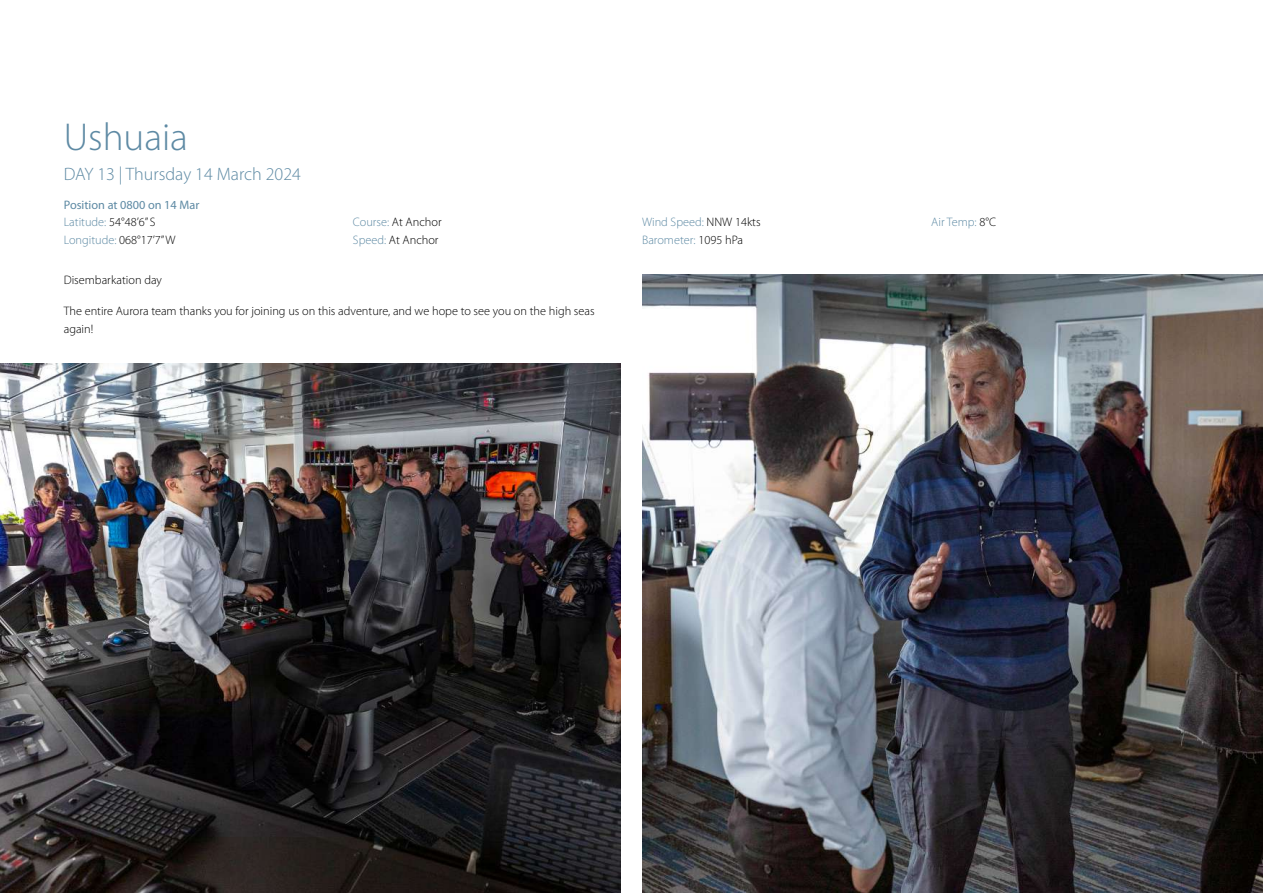
<style>
.page{position:relative;width:1263px;height:893px;background:#fff}
.page>*{position:absolute;margin:0;border:0;box-sizing:border-box;transform-origin:0 0}
.t1{font:300 39px "Myriad Pro";color:#5e8aa4}
.t2{font:300 18px "Myriad Pro";color:#5e8aa4}
.t3{font:300 12.3px/18px "Myriad Pro";color:#000}
.t4{font:12.3px/18px "Myriad Pro";color:#5e8aa4}
.t5{font:300 12.3px/18px "Myriad Pro";color:#5e8aa4}
.s1{font-weight:300}
.s2{font-weight:300;color:#000}
.s3{color:#5e8aa4}
.s4{color:#000}
</style>
<div class="page">
<img style="left:642px;top:275px;width:621px;height:618px">
<img style="left:0;top:364px;width:621px;height:529px">
<h1 class="t1" style="left:64px;top:115px;width:126px">Ushuaia</h1>
<h2 class="t2" style="left:64px;top:164px;width:239px">DAY 13 | Thursday 14 March 2024</h2>
<p class="t4" style="left:64px;top:195px;width:137px">Position at 0800 on 14 Mar<br><span class="s1">Latitude:</span> <span class="s2">54°48’6” S<br></span><span class="s1">Longitude:</span> <span class="s2">068°17’7” W</span></p>
<p class="t3" style="left:353px;top:214px;width:90px"><span class="s3">Course:</span> At Anchor<br><span class="s3">Speed:</span> At Anchor</p>
<p class="t5" style="left:642px;top:214px;width:120px">Wind Speed: <span class="s4">NNW 14kts<br></span>Barometer: <span class="s4">1095 hPa</span></p>
<p class="t5" style="left:931px;top:214px;width:66px">Air Temp: <span class="s4">8°C</span></p>
<p class="t3" style="left:64px;top:271px;width:100px">Disembarkation day</p>
<p class="t3" style="left:64px;top:302px;width:532px">The entire Aurora team thanks you for joining us on this adventure, and we hope to see you on the high seas again!</p>
</div>
